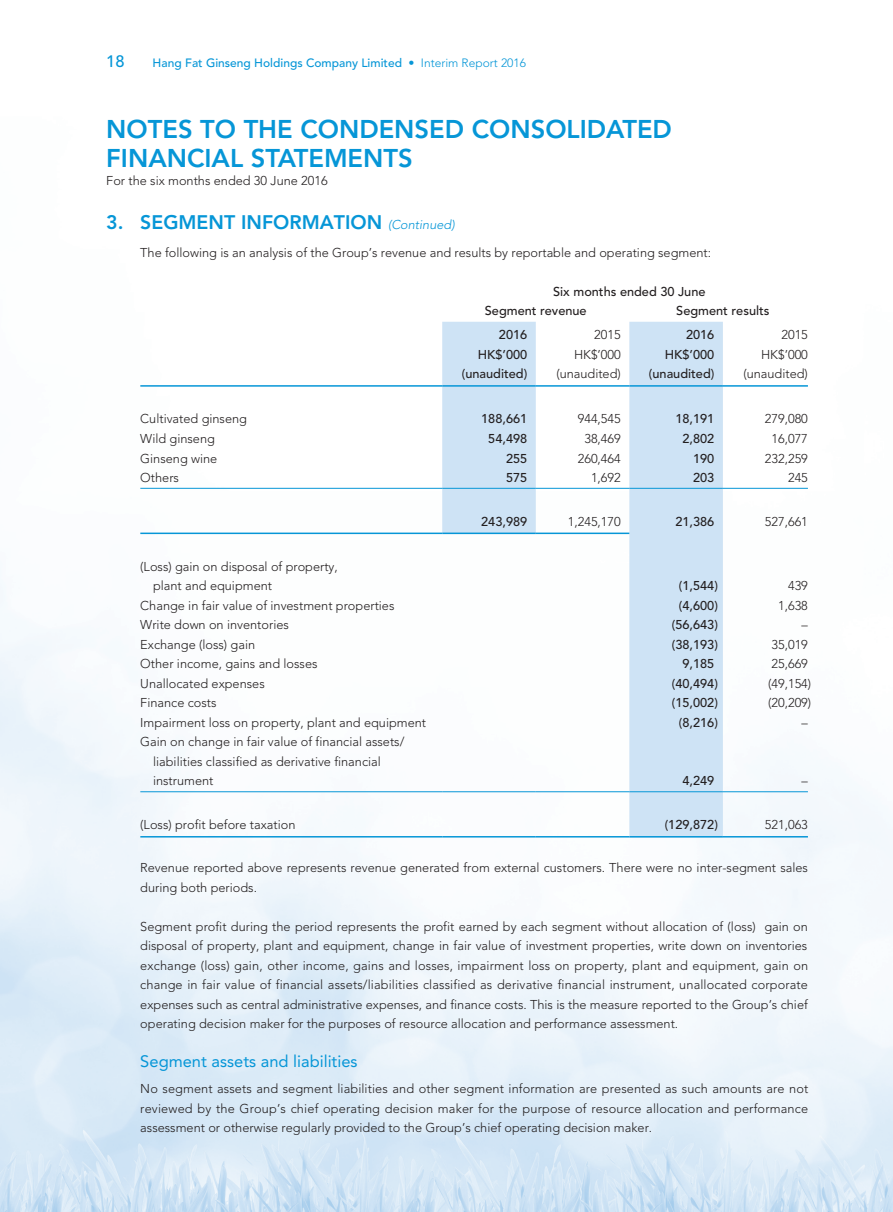
<style>
.page{position:relative;width:893px;height:1212px;background:#fff}
.page>*{position:absolute;margin:0;border:0;box-sizing:border-box;transform-origin:0 0}
.t1{font:800 25.5px "Avenir LT Std";color:#0696d7}
._01_H1{font:800 19.5px "Avenir LT Std";color:#0696d7}
._02_H2{font:16.5px "Avenir LT Std";color:#0696d7}
.t2{font:500 16.5px "Avenir LT Std";color:#0696d7}
._00_txt{font:300 12.75px/19.5px "Avenir LT Std";color:#231f20;text-align:justify}
._51_N_Table_txt{font:300 12.75px "Avenir LT Std";color:#231f20}
._51_N_Table_txt-2{font:500 12.75px "Avenir LT Std";color:#231f20}
.t3{font:500 12px "Avenir LT Std";color:#0696d7}
.s1{font-weight:300}
.s2{font-weight:300;font-style:italic;font-size:12.75px}
</style>
<div class="page">
<img style="left:0;top:321px;width:893px;height:891px">
<svg style="left:442px;top:322px;width:281px;height:514px"></svg>
<hr style="left:140px;top:385px;width:302px;height:2px;background:#0696d7">
<hr style="left:442px;top:385px;width:94px;height:2px;background:#0696d7">
<hr style="left:536px;top:385px;width:93px;height:2px;background:#0696d7">
<hr style="left:629px;top:385px;width:94px;height:2px;background:#0696d7">
<hr style="left:723px;top:385px;width:85px;height:2px;background:#0696d7">
<hr style="left:140px;top:488px;width:302px;height:1px;background:#0696d7">
<hr style="left:442px;top:488px;width:94px;height:1px;background:#0696d7">
<hr style="left:536px;top:488px;width:93px;height:1px;background:#0696d7">
<hr style="left:629px;top:488px;width:94px;height:1px;background:#0696d7">
<hr style="left:723px;top:488px;width:85px;height:1px;background:#0696d7">
<hr style="left:140px;top:533px;width:302px;height:1px;background:#0696d7">
<hr style="left:442px;top:533px;width:94px;height:1px;background:#0696d7">
<hr style="left:536px;top:533px;width:93px;height:1px;background:#0696d7">
<hr style="left:140px;top:791px;width:302px;height:1px;background:#0696d7">
<hr style="left:442px;top:791px;width:94px;height:1px;background:#0696d7">
<hr style="left:536px;top:791px;width:93px;height:1px;background:#0696d7">
<hr style="left:629px;top:791px;width:94px;height:1px;background:#0696d7">
<hr style="left:723px;top:791px;width:85px;height:1px;background:#0696d7">
<hr style="left:140px;top:836px;width:302px;height:1px;background:#0696d7">
<hr style="left:442px;top:836px;width:94px;height:1px;background:#0696d7">
<hr style="left:536px;top:836px;width:93px;height:1px;background:#0696d7">
<hr style="left:629px;top:836px;width:94px;height:1px;background:#0696d7">
<hr style="left:723px;top:836px;width:85px;height:1px;background:#0696d7">
<p class="t2" style="left:106px;top:52px;width:20px">18</p>
<p class="t3" style="left:153px;top:56px;width:375px">Hang Fat Ginseng Holdings Company Limited <span class="s1">• Interim Report 2016</span></p>
<p class="t1" style="left:106px;top:114px;width:567px">NOTES TO THE CONDENSED CONSOLIDATED</p>
<p class="t1" style="left:106px;top:143px;width:308px">FINANCIAL STATEMENTS</p>
<p class="_00_txt" style="left:106px;top:171px;width:223px">For the six months ended 30 June 2016</p>
<p class="_01_H1" style="left:106px;top:210px;width:350px">3. SEGMENT INFORMATION <span class="s2">(Continued)</span></p>
<p class="_00_txt" style="left:140px;top:243px;width:572px">The following is an analysis of the Group’s revenue and results by reportable and operating segment:</p>
<p class="_51_N_Table_txt-2" style="left:553px;top:284px;width:154px">Six months ended 30 June</p>
<p class="_51_N_Table_txt-2" style="left:485px;top:304px;width:103px">Segment revenue</p>
<p class="_51_N_Table_txt-2" style="left:676px;top:304px;width:95px">Segment results</p>
<p class="_51_N_Table_txt-2" style="left:499px;top:327px;width:30px">2016</p>
<p class="_51_N_Table_txt" style="left:594px;top:327px;width:28px">2015</p>
<p class="_51_N_Table_txt-2" style="left:686px;top:327px;width:30px">2016</p>
<p class="_51_N_Table_txt" style="left:781px;top:327px;width:28px">2015</p>
<p class="_51_N_Table_txt-2" style="left:478px;top:347px;width:51px">HK$’000</p>
<p class="_51_N_Table_txt" style="left:574px;top:347px;width:48px">HK$’000</p>
<p class="_51_N_Table_txt-2" style="left:665px;top:347px;width:51px">HK$’000</p>
<p class="_51_N_Table_txt" style="left:761px;top:347px;width:48px">HK$’000</p>
<p class="_51_N_Table_txt-2" style="left:462px;top:366px;width:67px">(unaudited)</p>
<p class="_51_N_Table_txt" style="left:556px;top:366px;width:66px">(unaudited)</p>
<p class="_51_N_Table_txt-2" style="left:649px;top:366px;width:67px">(unaudited)</p>
<p class="_51_N_Table_txt" style="left:743px;top:366px;width:66px">(unaudited)</p>
<p class="_51_N_Table_txt" style="left:140px;top:412px;width:108px">Cultivated ginseng</p>
<p class="_51_N_Table_txt-2" style="left:481px;top:412px;width:48px">188,661</p>
<p class="_51_N_Table_txt" style="left:578px;top:412px;width:45px">944,545</p>
<p class="_51_N_Table_txt-2" style="left:675px;top:412px;width:40px">18,191</p>
<p class="_51_N_Table_txt" style="left:765px;top:412px;width:45px">279,080</p>
<p class="_51_N_Table_txt" style="left:140px;top:431px;width:76px">Wild ginseng</p>
<p class="_51_N_Table_txt-2" style="left:488px;top:431px;width:40px">54,498</p>
<p class="_51_N_Table_txt" style="left:584px;top:431px;width:38px">38,469</p>
<p class="_51_N_Table_txt-2" style="left:682px;top:431px;width:33px">2,802</p>
<p class="_51_N_Table_txt" style="left:771px;top:431px;width:38px">16,077</p>
<p class="_51_N_Table_txt" style="left:140px;top:451px;width:78px">Ginseng wine</p>
<p class="_51_N_Table_txt-2" style="left:506px;top:451px;width:23px">255</p>
<p class="_51_N_Table_txt" style="left:578px;top:451px;width:45px">260,464</p>
<p class="_51_N_Table_txt-2" style="left:693px;top:451px;width:23px">190</p>
<p class="_51_N_Table_txt" style="left:765px;top:451px;width:45px">232,259</p>
<p class="_51_N_Table_txt" style="left:140px;top:470px;width:40px">Others</p>
<p class="_51_N_Table_txt-2" style="left:506px;top:470px;width:23px">575</p>
<p class="_51_N_Table_txt" style="left:591px;top:470px;width:31px">1,692</p>
<p class="_51_N_Table_txt-2" style="left:693px;top:470px;width:23px">203</p>
<p class="_51_N_Table_txt" style="left:788px;top:470px;width:21px">245</p>
<p class="_51_N_Table_txt-2" style="left:481px;top:514px;width:48px">243,989</p>
<p class="_51_N_Table_txt" style="left:568px;top:514px;width:55px">1,245,170</p>
<p class="_51_N_Table_txt-2" style="left:675px;top:514px;width:40px">21,386</p>
<p class="_51_N_Table_txt" style="left:765px;top:514px;width:45px">527,661</p>
<p class="_51_N_Table_txt" style="left:140px;top:559px;width:199px">(Loss) gain on disposal of property,</p>
<p class="_51_N_Table_txt" style="left:153px;top:578px;width:121px">plant and equipment</p>
<p class="_51_N_Table_txt-2" style="left:679px;top:579px;width:40px">(1,544)</p>
<p class="_51_N_Table_txt" style="left:788px;top:578px;width:21px">439</p>
<p class="_51_N_Table_txt" style="left:140px;top:598px;width:256px">Change in fair value of investment properties</p>
<p class="_51_N_Table_txt-2" style="left:679px;top:598px;width:40px">(4,600)</p>
<p class="_51_N_Table_txt" style="left:778px;top:598px;width:31px">1,638</p>
<p class="_51_N_Table_txt" style="left:140px;top:617px;width:150px">Write down on inventories</p>
<p class="_51_N_Table_txt-2" style="left:672px;top:618px;width:48px">(56,643)</p>
<p class="_51_N_Table_txt" style="left:801px;top:617px;width:8px">–</p>
<p class="_51_N_Table_txt" style="left:140px;top:637px;width:116px">Exchange (loss) gain</p>
<p class="_51_N_Table_txt-2" style="left:672px;top:637px;width:48px">(38,193)</p>
<p class="_51_N_Table_txt" style="left:771px;top:637px;width:38px">35,019</p>
<p class="_51_N_Table_txt" style="left:140px;top:656px;width:179px">Other income, gains and losses</p>
<p class="_51_N_Table_txt-2" style="left:682px;top:657px;width:33px">9,185</p>
<p class="_51_N_Table_txt" style="left:771px;top:656px;width:38px">25,669</p>
<p class="_51_N_Table_txt" style="left:140px;top:676px;width:126px">Unallocated expenses</p>
<p class="_51_N_Table_txt-2" style="left:672px;top:676px;width:48px">(40,494)</p>
<p class="_51_N_Table_txt" style="left:768px;top:676px;width:45px">(49,154)</p>
<p class="_51_N_Table_txt" style="left:140px;top:695px;width:78px">Finance costs</p>
<p class="_51_N_Table_txt-2" style="left:672px;top:696px;width:48px">(15,002)</p>
<p class="_51_N_Table_txt" style="left:768px;top:695px;width:45px">(20,209)</p>
<p class="_51_N_Table_txt" style="left:140px;top:715px;width:287px">Impairment loss on property, plant and equipment</p>
<p class="_51_N_Table_txt-2" style="left:679px;top:715px;width:40px">(8,216)</p>
<p class="_51_N_Table_txt" style="left:801px;top:715px;width:8px">–</p>
<p class="_51_N_Table_txt" style="left:140px;top:734px;width:266px">Gain on change in fair value of financial assets/</p>
<p class="_51_N_Table_txt" style="left:153px;top:754px;width:229px">liabilities classified as derivative financial</p>
<p class="_51_N_Table_txt" style="left:153px;top:773px;width:62px">instrument</p>
<p class="_51_N_Table_txt-2" style="left:682px;top:774px;width:33px">4,249</p>
<p class="_51_N_Table_txt" style="left:801px;top:773px;width:8px">–</p>
<p class="_51_N_Table_txt" style="left:140px;top:817px;width:157px">(Loss) profit before taxation</p>
<p class="_51_N_Table_txt-2" style="left:665px;top:817px;width:55px">(129,872)</p>
<p class="_51_N_Table_txt" style="left:765px;top:817px;width:45px">521,063</p>
<p class="_00_txt" style="left:140px;top:858px;width:669px">Revenue reported above represents revenue generated from external customers. There were no inter-segment sales during both periods.</p>
<p class="_00_txt" style="left:140px;top:916px;width:669px">Segment profit during the period represents the profit earned by each segment without allocation of (loss) gain on disposal of property, plant and equipment, change in fair value of investment properties, write down on inventories exchange (loss) gain, other income, gains and losses, impairment loss on property, plant and equipment, gain on change in fair value of financial assets/liabilities classified as derivative financial instrument, unallocated corporate expenses such as central administrative expenses, and finance costs. This is the measure reported to the Group’s chief operating decision maker for the purposes of resource allocation and performance assessment.</p>
<p class="_02_H2" style="left:140px;top:1052px;width:219px">Segment assets and liabilities</p>
<p class="_00_txt" style="left:140px;top:1079px;width:669px">No segment assets and segment liabilities and other segment information are presented as such amounts are not reviewed by the Group’s chief operating decision maker for the purpose of resource allocation and performance assessment or otherwise regularly provided to the Group’s chief operating decision maker.</p>
</div>
